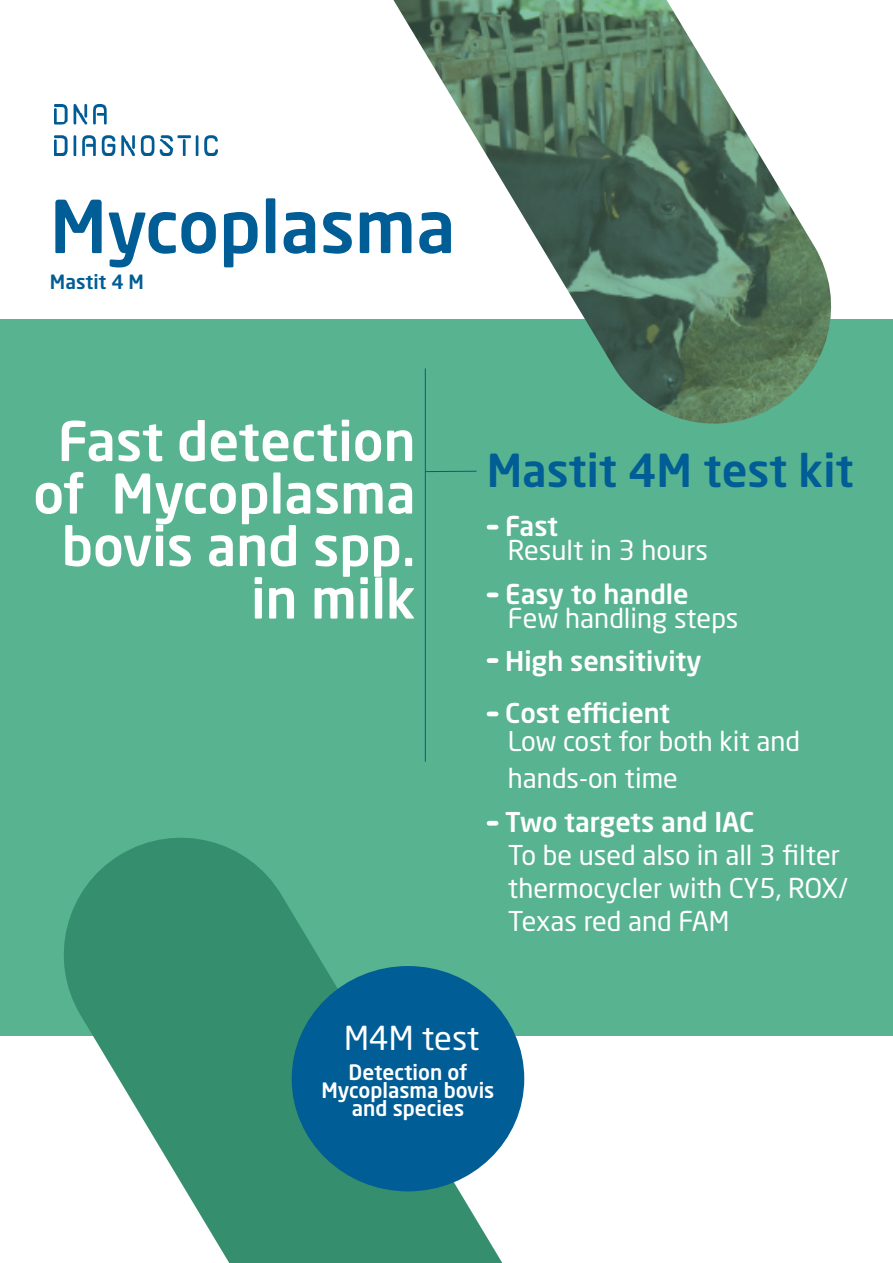
<style>
.page{position:relative;width:893px;height:1263px;background:#fff}
.page>*{position:absolute;margin:0;border:0;box-sizing:border-box;transform-origin:0 0}
.DNA_rubrik{font:500 72px "Neo Sans Pro";color:#005d95}
.DNA_rubrik-2{font:500 54px/52.5px "Neo Sans Pro";color:#fff;text-align:right}
.DNA_rubrik-3{font:500 45px "Neo Sans Pro";color:#005d95}
.DNA_rubrik-4{font:32.7px "Neo Sans Pro";color:#fff}
.why_-_2{font:27px "Neo Sans Pro";color:#fff}
.Why{font:500 27px "Neo Sans Pro";color:#fff}
.DNA_brød{font:500 21px/18px "Neo Sans Pro";color:#fff;text-align:center}
.DNA_rubrik-5{font:500 19.5px "Neo Sans Pro";color:#005d95}
</style>
<div class="page">
<div style="left:0;top:319px;width:893px;height:716px;background:#57b390"></div>
<img style="left:393px;top:0;width:439px;height:424px">
<svg style="left:47px;top:821px;width:846px;height:442px"></svg>
<img style="left:55px;top:104px;width:162px;height:52px">
<svg style="left:489px;top:525px;width:7px;height:4px"></svg>
<svg style="left:489px;top:592px;width:7px;height:5px"></svg>
<svg style="left:489px;top:658px;width:7px;height:5px"></svg>
<svg style="left:489px;top:711px;width:7px;height:5px"></svg>
<svg style="left:489px;top:821px;width:7px;height:5px"></svg>
<hr style="left:425px;top:369px;width:1px;height:392px;background:#005d95">
<hr style="left:426px;top:471px;width:50px;height:1px;background:#005d95">
<div style="left:292px;top:966px;width:232px;height:225px;background:#005d95;border-radius:50%"></div>
<p class="DNA_rubrik" style="left:50px;top:181px;width:407px">Mycoplasma</p>
<p class="DNA_rubrik-5" style="left:50px;top:270px;width:95px">Mastit 4 M</p>
<p class="DNA_rubrik-2" style="left:33px;top:414px;width:384px">Fast detection of Mycoplasma bovis and spp. in milk</p>
<p class="DNA_rubrik-3" style="left:487px;top:442px;width:368px">Mastit 4M test kit</p>
<p class="Why" style="left:505px;top:509px;width:55px">Fast</p>
<p class="why_-_2" style="left:508px;top:533px;width:202px">Result in 3 hours</p>
<p class="Why" style="left:505px;top:577px;width:185px">Easy to handle</p>
<p class="why_-_2" style="left:508px;top:601px;width:232px">Few handling steps</p>
<p class="Why" style="left:505px;top:644px;width:198px">High sensitivity</p>
<p class="Why" style="left:505px;top:696px;width:167px">Cost efficient</p>
<p class="why_-_2" style="left:508px;top:724px;width:294px">Low cost for both kit and</p>
<p class="why_-_2" style="left:508px;top:762px;width:171px">hands-on time</p>
<p class="Why" style="left:505px;top:805px;width:251px">Two targets and IAC</p>
<p class="why_-_2" style="left:508px;top:838px;width:334px">To be used also in all 3 filter</p>
<p class="why_-_2" style="left:508px;top:871px;width:342px">thermocycler with CY5, ROX/</p>
<p class="why_-_2" style="left:508px;top:904px;width:223px">Texas red and FAM</p>
<p class="DNA_rubrik-4" style="left:344px;top:1018px;width:137px">M4M test</p>
<p class="DNA_brød" style="left:321px;top:1063px;width:174px">Detection of<br>Mycoplasma bovis and species</p>
</div>
